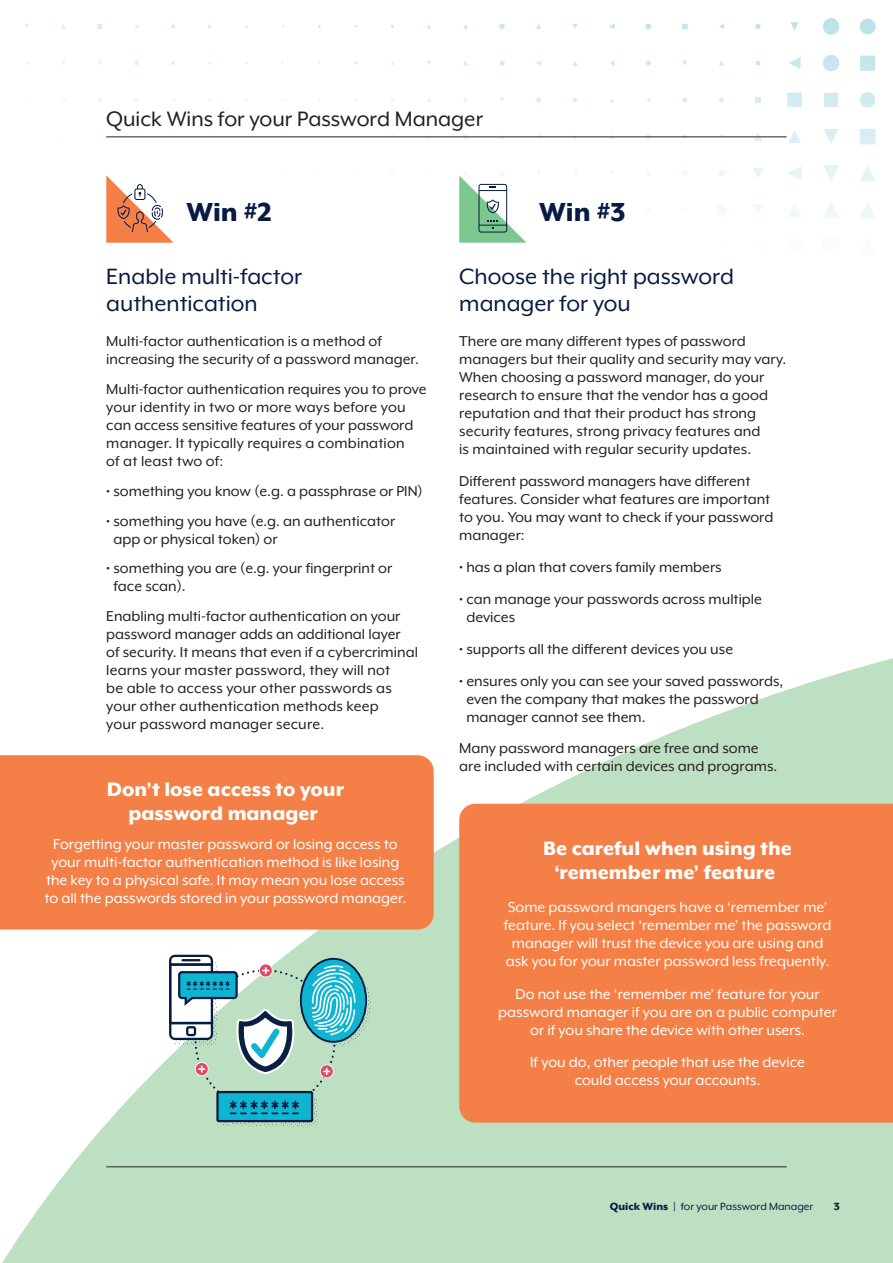
<style>
.page{position:relative;width:893px;height:1263px;background:#fff}
.page>*{position:absolute;margin:0;border:0;box-sizing:border-box;transform-origin:0 0}
.Large_Headline_Red{font:800 30px "Mr Eaves XL Mod OT";color:#071b43}
.Large_Headline_Red-2{font:25.5px/27px "Mr Eaves XL Mod OT";color:#071b43}
.Section_Head_Black{font:24px "Mr Eaves XL Mod OT";color:#231f20}
.Body_Copy_Regular_Bl{font:800 22.5px/24px "Mr Eaves XL Mod OT";color:#fff;text-align:center}
.Body_Copy_Regular_Bl-2{font:16.5px/18px "Mr Eaves XL Mod OT";color:#231f20}
.Body_Copy_Regular_Bl-3{font:16.5px/18px "Mr Eaves XL Mod OT";color:#fff;text-align:center}
.t1{font:12px "Mr Eaves XL Mod OT";color:#071b43}
.t2{font:800 12px "Mr Eaves XL Mod OT";color:#231f20}
.s1{color:#fff}
.s2{color:#f48047}
.s3{font-weight:800}
</style>
<div class="page">
<img style="left:24px;top:18px;width:852px;height:225px">
<svg style="left:0;top:658px;width:893px;height:605px;fill:#bee0c2"></svg>
<hr style="left:106px;top:1166px;width:681px;height:1px;background:#231f20">
<hr style="left:106px;top:136px;width:681px;height:1px;background:#231f20">
<svg style="left:106px;top:175px;width:67px;height:68px"></svg>
<svg style="left:459px;top:175px;width:67px;height:68px"></svg>
<div style="left:0;top:755px;width:434px;height:174px;background:#f48047"></div>
<div style="left:459px;top:804px;width:434px;height:319px;background:#f48047"></div>
<svg style="left:306px;top:963px;width:65px;height:83px"></svg>
<svg style="left:301px;top:959px;width:65px;height:83px"></svg>
<div style="left:300px;top:958px;width:67px;height:85px;border:2px solid #071b43;border-radius:50%"></div>
<svg style="left:311px;top:964px;width:45px;height:71px;background:#5dcadc"></svg>
<svg style="left:320px;top:1064px;width:14px;height:14px"></svg>
<svg style="left:223px;top:1097px;width:94px;height:29px"></svg>
<div style="left:217px;top:1092px;width:95px;height:29px;background:#0db5d1"></div>
<div style="left:216px;top:1091px;width:97px;height:31px;border:2px solid #071b43"></div>
<svg style="left:230px;top:1100px;width:69px;height:14px"></svg>
<svg style="left:169px;top:955px;width:128px;height:122px"></svg>
<p class="Section_Head_Black" style="left:106px;top:106px;width:383px">Quick Wins for your Password Manager<span class="s1">.</span></p>
<p class="Large_Headline_Red" style="left:186px;top:197px;width:94px">Win #2<span class="s1">.</span></p>
<p class="Large_Headline_Red" style="left:539px;top:197px;width:95px">Win #3<span class="s1">.</span></p>
<p class="Large_Headline_Red-2" style="left:106px;top:263px;width:197px">Enable multi-factor authentication<span class="s1">.</span></p>
<p class="Body_Copy_Regular_Bl-2" style="left:106px;top:332px;width:314px">Multi-factor authentication is a method of increasing the security of a password manager.</p>
<p class="Body_Copy_Regular_Bl-2" style="left:106px;top:380px;width:322px">Multi-factor authentication requires you to prove your identity in two or more ways before you can access sensitive features of your password manager. It typically requires a combination<br>of at least two of:</p>
<p class="Body_Copy_Regular_Bl-2" style="left:106px;top:482px;width:318px">• something you know (e.g. a passphrase or PIN)</p>
<p class="Body_Copy_Regular_Bl-2" style="left:113px;top:512px;width:283px;text-indent:-7px">• something you have (e.g. an authenticator app or physical token) or</p>
<p class="Body_Copy_Regular_Bl-2" style="left:113px;top:559px;width:280px;text-indent:-7px">• something you are (e.g. your fingerprint or face scan).</p>
<p class="Body_Copy_Regular_Bl-2" style="left:106px;top:607px;width:313px">Enabling multi-factor authentication on your password manager adds an additional layer of security. It means that even if a cybercriminal learns your master password, they will not<br>be able to access your other passwords as your other authentication methods keep<br>your password manager secure.</p>
<p class="Large_Headline_Red-2" style="left:459px;top:263px;width:276px">Choose the right password manager for you<span class="s1">.</span></p>
<p class="Body_Copy_Regular_Bl-2" style="left:459px;top:332px;width:329px">There are many different types of password managers but their quality and security may vary.<br>When choosing a password manager, do your research to ensure that the vendor has a good reputation and that their product has strong security features, strong privacy features and<br>is maintained with regular security updates.</p>
<p class="Body_Copy_Regular_Bl-2" style="left:459px;top:472px;width:316px">Different password managers have different features. Consider what features are important to you. You may want to check if your password manager:</p>
<p class="Body_Copy_Regular_Bl-2" style="left:459px;top:558px;width:264px">• has a plan that covers family members</p>
<p class="Body_Copy_Regular_Bl-2" style="left:466px;top:590px;width:297px;text-indent:-7px">• can manage your passwords across multiple devices</p>
<p class="Body_Copy_Regular_Bl-2" style="left:459px;top:640px;width:275px">• supports all the different devices you use</p>
<p class="Body_Copy_Regular_Bl-2" style="left:466px;top:672px;width:318px;text-indent:-7px">• ensures only you can see your saved passwords, even the company that makes the password manager cannot see them.</p>
<p class="Body_Copy_Regular_Bl-2" style="left:459px;top:739px;width:320px">Many password managers are free and some are included with certain devices and programs.</p>
<p class="Body_Copy_Regular_Bl" style="left:107px;top:777px;width:238px">Don’t lose access to your password manager<span class="s2">.</span></p>
<p class="Body_Copy_Regular_Bl-3" style="left:44px;top:835px;width:363px">Forgetting your master password or losing access to your multi-factor authentication method is like losing the key to a physical safe. It may mean you lose access to all the passwords stored in your password manager.</p>
<p class="Body_Copy_Regular_Bl" style="left:543px;top:836px;width:250px">Be careful when using the ‘remember me’ feature<span class="s2">.</span></p>
<p class="Body_Copy_Regular_Bl-3" style="left:504px;top:898px;width:329px">Some password mangers have a ‘remember me’ feature. If you select ‘remember me’ the password manager will trust the device you are using and ask you for your master password less frequently.</p>
<p class="Body_Copy_Regular_Bl-3" style="left:498px;top:984px;width:340px">Do not use the ‘remember me’ feature for your password manager if you are on a public computer or if you share the device with other users.</p>
<p class="Body_Copy_Regular_Bl-3" style="left:530px;top:1053px;width:276px">If you do, other people that use the device could access your accounts.</p>
<p class="t1" style="left:610px;top:1200px;width:205px"><span class="s3">Quick Wins |</span> for your Password Manager</p>
<p class="t2" style="left:834px;top:1200px;width:8px">3</p>
</div>
